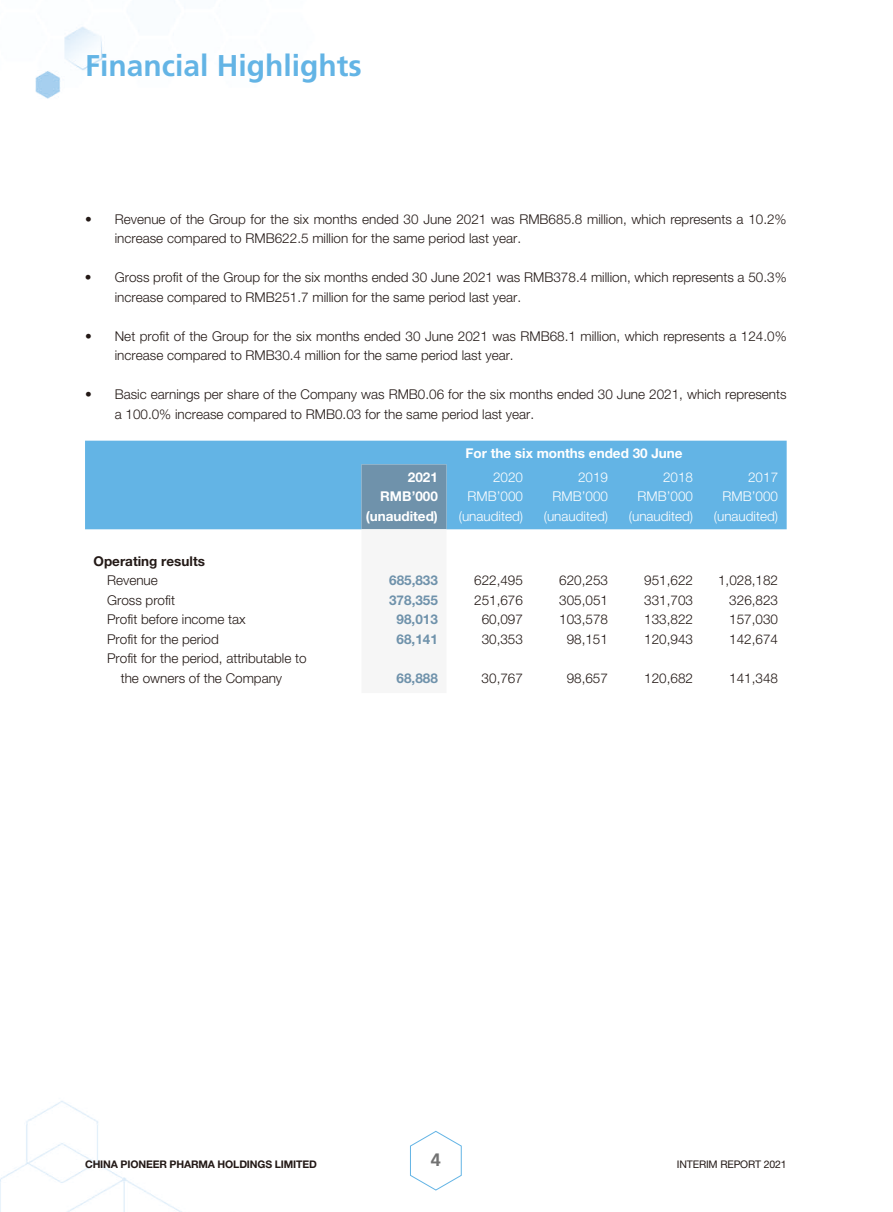
<style>
.page{position:relative;width:893px;height:1212px;background:#fff}
.page>*{position:absolute;margin:0;border:0;box-sizing:border-box;transform-origin:0 0}
.t1{font:700 30px "Frutiger LT Std";color:#63b4e5}
.t2{font:700 18px "Frutiger LT Std";color:#727272}
.t3{font:300 13.5px/19.5px "Helvetica Neue LT Std";color:#231916}
.t4{font:300 13.5px "Helvetica Neue LT Std";color:#fff}
.t5{font:700 13.5px "Helvetica Neue LT Std";color:#fff}
.t6{font:700 13.5px "Helvetica Neue LT Std";color:#6f92ab}
.t7{font:700 13.5px "Helvetica Neue LT Std";color:#231916}
.t8{font:700 10.5px "Helvetica Neue LT Std";letter-spacing:-.015em;color:#231916}
.t9{font:10.5px "Helvetica Neue LT Std";letter-spacing:-.015em;color:#231916}
</style>
<div class="page">
<svg style="left:410px;top:1131px;width:52px;height:60px"></svg>
<div style="left:85px;top:441px;width:702px;height:88px;background:#63b4e5"></div>
<div style="left:361px;top:464px;width:85px;height:66px;background:#6f92ab"></div>
<h1 class="t1" style="left:85px;top:48px;width:278px">Financial Highlights</h1>
<p class="t3" style="left:115px;top:209px;width:673px;text-indent:-30px">• Revenue of the Group for the six months ended 30 June 2021 was RMB685.8 million, which represents a 10.2% increase compared to RMB622.5 million for the same period last year.</p>
<p class="t3" style="left:115px;top:267px;width:673px;text-indent:-30px">• Gross profit of the Group for the six months ended 30 June 2021 was RMB378.4 million, which represents a 50.3% increase compared to RMB251.7 million for the same period last year.</p>
<p class="t3" style="left:115px;top:326px;width:673px;text-indent:-30px">• Net profit of the Group for the six months ended 30 June 2021 was RMB68.1 million, which represents a 124.0% increase compared to RMB30.4 million for the same period last year.</p>
<p class="t3" style="left:115px;top:384px;width:673px;text-indent:-30px">• Basic earnings per share of the Company was RMB0.06 for the six months ended 30 June 2021, which represents a 100.0% increase compared to RMB0.03 for the same period last year.</p>
<p class="t5" style="left:465px;top:445px;width:219px">For the six months ended 30 June</p>
<p class="t5" style="left:408px;top:468px;width:32px">2021</p>
<p class="t4" style="left:493px;top:468px;width:32px">2020</p>
<p class="t4" style="left:578px;top:468px;width:32px">2019</p>
<p class="t4" style="left:663px;top:468px;width:32px">2018</p>
<p class="t4" style="left:748px;top:468px;width:32px">2017</p>
<p class="t5" style="left:380px;top:488px;width:59px">RMB’000</p>
<p class="t4" style="left:467px;top:488px;width:57px">RMB’000</p>
<p class="t4" style="left:552px;top:488px;width:57px">RMB’000</p>
<p class="t4" style="left:638px;top:488px;width:57px">RMB’000</p>
<p class="t4" style="left:723px;top:488px;width:57px">RMB’000</p>
<p class="t5" style="left:366px;top:507px;width:74px">(unaudited)</p>
<p class="t4" style="left:459px;top:507px;width:66px">(unaudited)</p>
<p class="t4" style="left:544px;top:507px;width:66px">(unaudited)</p>
<p class="t4" style="left:629px;top:507px;width:66px">(unaudited)</p>
<p class="t4" style="left:714px;top:507px;width:66px">(unaudited)</p>
<p class="t7" style="left:94px;top:553px;width:113px">Operating results</p>
<p class="t3" style="left:107px;top:571px;width:52px">Revenue</p>
<p class="t6" style="left:389px;top:572px;width:50px">685,833</p>
<p class="t3" style="left:474px;top:571px;width:50px">622,495</p>
<p class="t3" style="left:559px;top:571px;width:50px">620,253</p>
<p class="t3" style="left:644px;top:571px;width:50px">951,622</p>
<p class="t3" style="left:718px;top:571px;width:62px">1,028,182</p>
<p class="t3" style="left:107px;top:590px;width:69px">Gross profit</p>
<p class="t6" style="left:389px;top:592px;width:50px">378,355</p>
<p class="t3" style="left:474px;top:590px;width:50px">251,676</p>
<p class="t3" style="left:559px;top:590px;width:50px">305,051</p>
<p class="t3" style="left:644px;top:590px;width:50px">331,703</p>
<p class="t3" style="left:729px;top:590px;width:50px">326,823</p>
<p class="t3" style="left:107px;top:610px;width:140px">Profit before income tax</p>
<p class="t6" style="left:397px;top:611px;width:43px">98,013</p>
<p class="t3" style="left:482px;top:610px;width:43px">60,097</p>
<p class="t3" style="left:559px;top:610px;width:50px">103,578</p>
<p class="t3" style="left:644px;top:610px;width:50px">133,822</p>
<p class="t3" style="left:729px;top:610px;width:50px">157,030</p>
<p class="t3" style="left:107px;top:629px;width:113px">Profit for the period</p>
<p class="t6" style="left:397px;top:631px;width:43px">68,141</p>
<p class="t3" style="left:482px;top:629px;width:43px">30,353</p>
<p class="t3" style="left:567px;top:629px;width:43px">98,151</p>
<p class="t3" style="left:644px;top:629px;width:50px">120,943</p>
<p class="t3" style="left:729px;top:629px;width:50px">142,674</p>
<p class="t3" style="left:121px;top:649px;width:187px;text-indent:-14px">Profit for the period, attributable to the owners of the Company</p>
<p class="t6" style="left:397px;top:670px;width:43px">68,888</p>
<p class="t3" style="left:482px;top:668px;width:43px">30,767</p>
<p class="t3" style="left:567px;top:668px;width:43px">98,657</p>
<p class="t3" style="left:644px;top:668px;width:50px">120,682</p>
<p class="t3" style="left:729px;top:668px;width:50px">141,348</p>
<p class="t8" style="left:85px;top:1157px;width:233px">CHINA PIONEER PHARMA HOLDINGS LIMITED</p>
<h2 class="t2" style="left:431px;top:1149px;width:12px">4</h2>
<p class="t9" style="left:677px;top:1158px;width:111px">INTERIM REPORT 2021</p>
</div>
